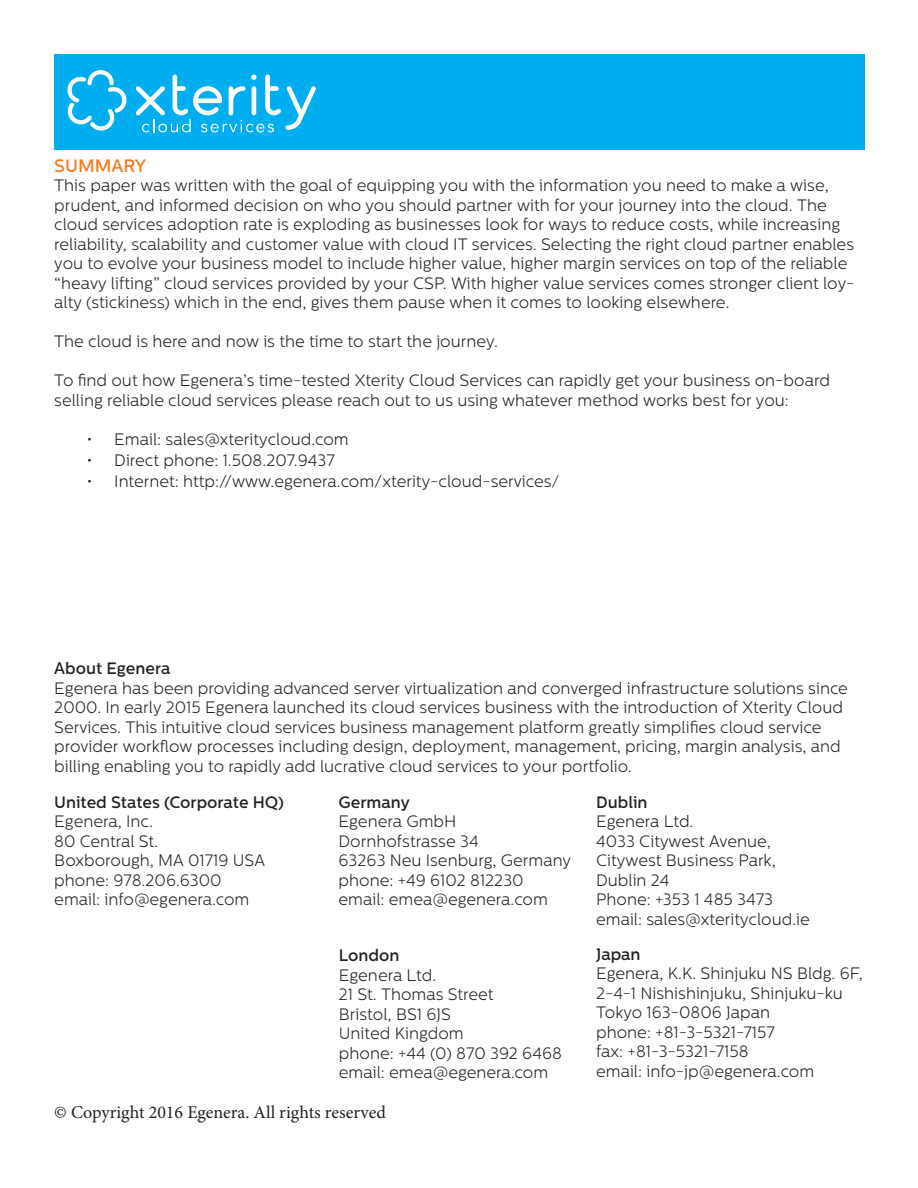
<style>
.page{position:relative;width:918px;height:1188px;background:#fff}
.page>*{position:absolute;margin:0;border:0;box-sizing:border-box;transform-origin:0 0}
.t1{font:18px "Minion Pro";color:#231f20}
.t2{font:500 18px "Centrale Sans";color:#f47b21}
.t3{font:300 16.5px/19.5px "Centrale Sans";color:#231f20}
.t4{font:500 16.5px "Centrale Sans";color:#231f20}
</style>
<div class="page">
<div style="left:54px;top:54px;width:810px;height:95px;background:#00aeef"></div>
<svg style="left:68px;top:70px;width:59px;height:61px"></svg>
<svg style="left:136px;top:75px;width:180px;height:57px"></svg>
<p class="t2" style="left:54px;top:155px;width:93px">SUMMARY</p>
<p class="t3" style="left:54px;top:176px;width:802px">This paper was written with the goal of equipping you with the information you need to make a wise, prudent, and informed decision on who you should partner with for your journey into the cloud. The cloud services adoption rate is exploding as businesses look for ways to reduce costs, while increasing reliability, scalability and customer value with cloud IT services. Selecting the right cloud partner enables you to evolve your business model to include higher value, higher margin services on top of the reliable “heavy lifting” cloud services provided by your CSP. With higher value services comes stronger client loy&shy;alty (stickiness) which in the end, gives them pause when it comes to looking elsewhere.</p>
<p class="t3" style="left:54px;top:332px;width:445px">The cloud is here and now is the time to start the journey.</p>
<p class="t3" style="left:54px;top:371px;width:777px">To find out how Egenera’s time-tested Xterity Cloud Services can rapidly get your business on-board selling reliable cloud services please reach out to us using whatever method works best for you:</p>
<p class="t3" style="left:87px;top:429px;width:263px">• Email: sales@xteritycloud.com</p>
<p class="t3" style="left:87px;top:450px;width:249px">• Direct phone: 1.508.207.9437</p>
<p class="t3" style="left:87px;top:471px;width:474px">• Internet: http://www.egenera.com/xterity-cloud-services/</p>
<p class="t4" style="left:54px;top:659px;width:118px">About Egenera</p>
<p class="t3" style="left:54px;top:678px;width:795px">Egenera has been providing advanced server virtualization and converged infrastructure solutions since 2000. In early 2015 Egenera launched its cloud services business with the introduction of Xterity Cloud Services. This intuitive cloud services business management platform greatly simplifies cloud service provider workflow processes including design, deployment, management, pricing, margin analysis, and billing enabling you to rapidly add lucrative cloud services to your portfolio.</p>
<p class="t4" style="left:54px;top:792px;width:231px">United States (Corporate HQ)</p>
<p class="t3" style="left:54px;top:812px;width:100px">Egenera, Inc.</p>
<p class="t3" style="left:54px;top:831px;width:105px">80 Central St.</p>
<p class="t3" style="left:54px;top:851px;width:212px">Boxborough, MA 01719 USA</p>
<p class="t3" style="left:54px;top:870px;width:169px">phone: 978.206.6300</p>
<p class="t3" style="left:54px;top:890px;width:197px">email: info@egenera.com</p>
<p class="t4" style="left:339px;top:792px;width:73px">Germany</p>
<p class="t3" style="left:339px;top:812px;width:119px">Egenera GmbH</p>
<p class="t3" style="left:339px;top:831px;width:142px">Dornhofstrasse 34</p>
<p class="t3" style="left:339px;top:851px;width:234px">63263 Neu Isenburg, Germany</p>
<p class="t3" style="left:339px;top:870px;width:187px">phone: +49 6102 812230</p>
<p class="t3" style="left:339px;top:890px;width:211px">email: emea@egenera.com</p>
<p class="t4" style="left:339px;top:946px;width:62px">London</p>
<p class="t3" style="left:339px;top:965px;width:99px">Egenera Ltd.</p>
<p class="t3" style="left:339px;top:985px;width:156px">21 St. Thomas Street</p>
<p class="t3" style="left:339px;top:1004px;width:114px">Bristol, BS1 6JS</p>
<p class="t3" style="left:339px;top:1024px;width:126px">United Kingdom</p>
<p class="t3" style="left:339px;top:1043px;width:225px">phone: +44 (0) 870 392 6468</p>
<p class="t3" style="left:339px;top:1063px;width:211px">email: emea@egenera.com</p>
<p class="t1" style="left:54px;top:1100px;width:333px">© Copyright 2016 Egenera. All rights reserved</p>
<p class="t4" style="left:596px;top:792px;width:53px">Dublin</p>
<p class="t3" style="left:596px;top:812px;width:99px">Egenera Ltd.</p>
<p class="t3" style="left:596px;top:831px;width:176px">4033 Citywest Avenue,</p>
<p class="t3" style="left:596px;top:851px;width:181px">Citywest Business Park,</p>
<p class="t3" style="left:596px;top:870px;width:75px">Dublin 24</p>
<p class="t3" style="left:596px;top:890px;width:178px">Phone: +353 1 485 3473</p>
<p class="t3" style="left:596px;top:909px;width:215px">email: sales@xteritycloud.ie</p>
<p class="t4" style="left:596px;top:944px;width:46px">Japan</p>
<p class="t3" style="left:596px;top:964px;width:268px">Egenera, K.K. Shinjuku NS Bldg. 6F,</p>
<p class="t3" style="left:596px;top:983px;width:248px">2-4-1 Nishishinjuku, Shinjuku-ku</p>
<p class="t3" style="left:596px;top:1003px;width:176px">Tokyo 163-0806 Japan</p>
<p class="t3" style="left:596px;top:1022px;width:180px">phone: +81-3-5321-7157</p>
<p class="t3" style="left:596px;top:1042px;width:154px">fax: +81-3-5321-7158</p>
<p class="t3" style="left:596px;top:1061px;width:220px">email: info-jp@egenera.com</p>
</div>
